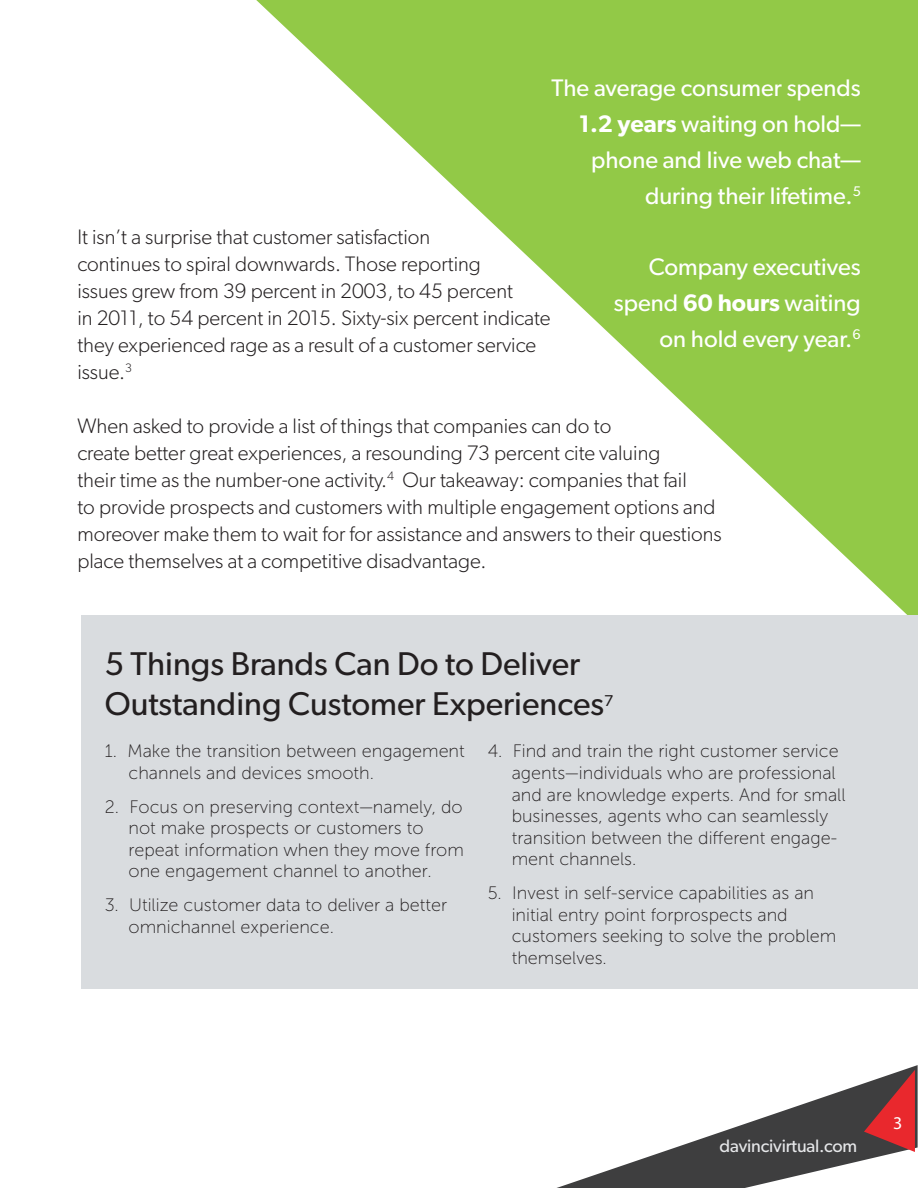
<style>
.page{position:relative;width:918px;height:1188px;background:#fff}
.page>*{position:absolute;margin:0;border:0;box-sizing:border-box;transform-origin:0 0}
.t1{font:33px/39.6px "Gibson";color:#231f20}
.DavinciPullquote{font:24px/36px "Gibson";color:#fff;text-align:right}
.DavinciBodyCopy{font:300 21px/27px "Gibson";color:#231f20}
.t2{font:18px/21.6px "Museo Sans 100";color:#231f20}
.t3{font:18px "Gibson";letter-spacing:-.01em;color:#e6e7e9}
.t4{font:18px "Myriad Pro";color:#fff}
.s1{font-weight:600}
</style>
<div class="page">
<svg style="left:256px;top:0;width:662px;height:615px;fill:#92c947"></svg>
<div style="left:81px;top:615px;width:837px;height:374px;background:#d9dcdf"></div>
<svg style="left:557px;top:1065px;width:361px;height:123px"></svg>
<svg style="left:864px;top:1070px;width:51px;height:82px;background:#a03f42"></svg>
<p class="DavinciPullquote" style="left:551px;top:69px;width:311px">The average consumer spends<br><span class="s1">1.2 years</span> waiting on hold— phone and live web chat— during their lifetime.<sup>5</sup></p>
<p class="DavinciBodyCopy" style="left:77px;top:223px;width:475px">It isn’t a surprise that customer satisfaction<br>continues to spiral downwards. Those reporting<br>issues grew from 39 percent in 2003, to 45 percent<br>in 2011, to 54 percent in 2015. Sixty-six percent indicate they experienced rage as a result of a customer service issue.<sup>3</sup></p>
<p class="DavinciBodyCopy" style="left:77px;top:412px;width:646px">When asked to provide a list of things that companies can do to<br>create better great experiences, a resounding 73 percent cite valuing<br>their time as the number-one activity.<sup>4</sup> Our takeaway: companies that fail<br>to provide prospects and customers with multiple engagement options and moreover make them to wait for for assistance and answers to their questions place themselves at a competitive disadvantage.</p>
<p class="DavinciPullquote" style="left:614px;top:249px;width:248px">Company executives spend <span class="s1">60 hours</span> waiting on hold every year.<sup>6</sup></p>
<p class="t1" style="left:105px;top:644px;width:510px">5 Things Brands Can Do to Deliver<br>Outstanding Customer Experiences<sup>7</sup></p>
<p class="t2" style="left:105px;top:741px;width:362px">1. Make the transition between engagement</p>
<p class="t2" style="left:129px;top:762px;width:247px">channels and devices smooth.</p>
<p class="t2" style="left:105px;top:796px;width:359px">2. Focus on preserving context—namely, do</p>
<p class="t2" style="left:129px;top:817px;width:337px">not make prospects or customers to repeat information when they move from one engagement channel to another.</p>
<p class="t2" style="left:105px;top:894px;width:344px">3. Utilize customer data to deliver a better</p>
<p class="t2" style="left:129px;top:916px;width:207px">omnichannel experience.</p>
<p class="t2" style="left:488px;top:741px;width:352px">4. Find and train the right customer service</p>
<p class="t2" style="left:512px;top:762px;width:335px">agents—individuals who are professional and are knowledge experts. And for small businesses, agents who can seamlessly transition between the different engage&shy;ment channels.</p>
<p class="t2" style="left:488px;top:882px;width:328px">5. Invest in self-service capabilities as an</p>
<p class="t2" style="left:512px;top:904px;width:277px">initial entry point forprospects and</p>
<p class="t2" style="left:512px;top:925px;width:326px">customers seeking to solve the problem themselves.</p>
<p class="t3" style="left:720px;top:1135px;width:139px">davincivirtual.com</p>
<p class="t4" style="left:893px;top:1112px;width:11px">3</p>
</div>
